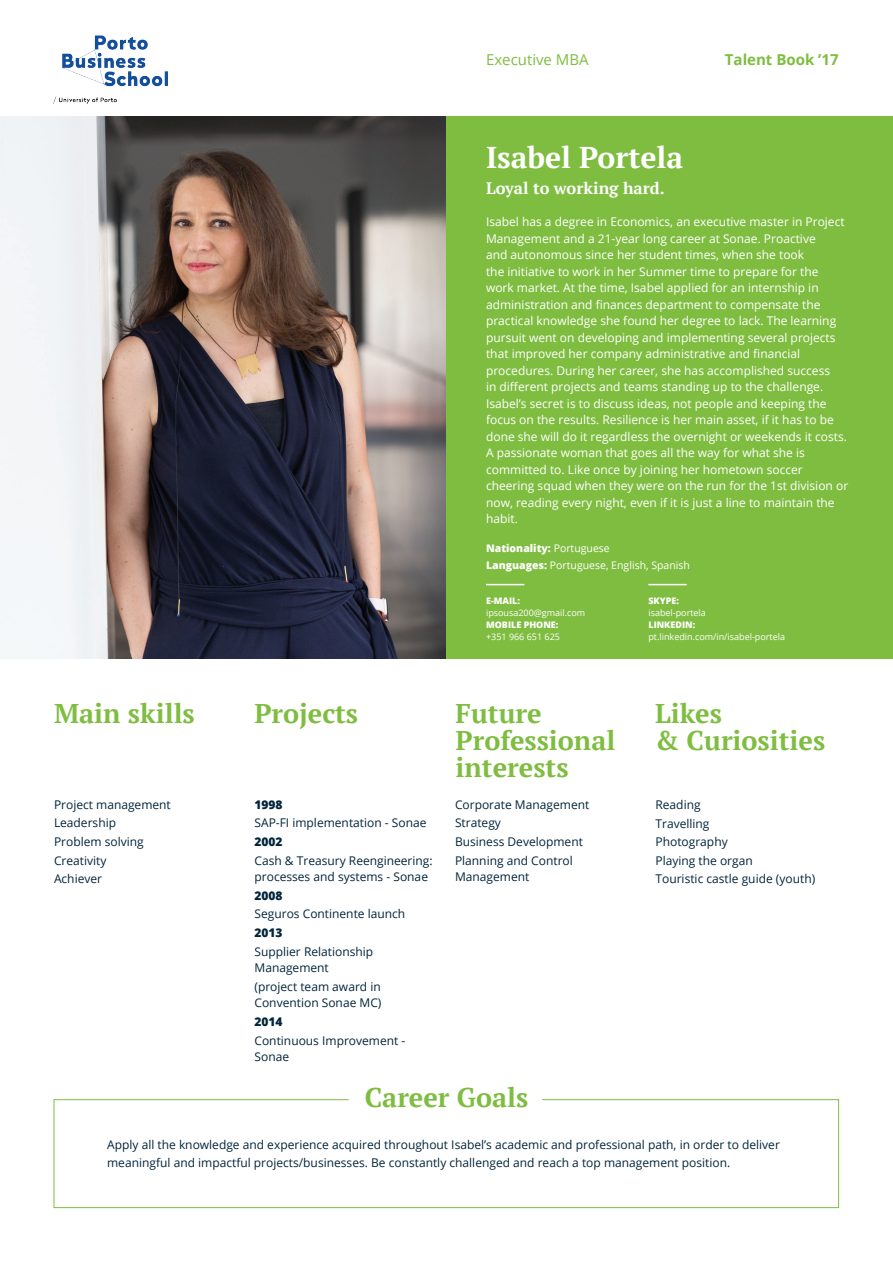
<style>
.page{position:relative;width:893px;height:1263px;background:#fff}
.page>*{position:absolute;margin:0;border:0;box-sizing:border-box;transform-origin:0 0}
.t1{font:700 30px "PT Serif";color:#fff}
.t2{font:700 27px/27px "PT Serif";color:#7fbd41}
.t3{font:700 16.5px "PT Serif";color:#fff}
.t4{font:700 15px "Open Sans";color:#7fbd41}
.t5{font:15px "Open Sans";color:#7fbd41}
.t6{font:12px/16.5px "Open Sans";color:#fff}
.t7{font:12px/18.6px "Open Sans";color:#03253c}
.t8{font:800 12px "Open Sans";color:#03253c}
.t9{font:10.5px/16.5px "Open Sans";color:#fff}
.t10{font:9px "Open Sans";color:#fff}
.t11{font:800 9px "Open Sans";color:#fff}
.s1{font-weight:800}
</style>
<div class="page">
<img style="left:0;top:117px;width:446px;height:542px">
<div style="left:446px;top:117px;width:447px;height:542px;background:#7fbd41"></div>
<hr style="left:486px;top:584px;width:38px;height:1px;background:#fff">
<hr style="left:648px;top:584px;width:39px;height:1px;background:#fff">
<svg style="left:53px;top:1099px;width:786px;height:109px"></svg>
<img style="left:53px;top:35px;width:115px;height:69px">
<p class="t5" style="left:486px;top:49px;width:104px">Executive MBA</p>
<p class="t4" style="left:725px;top:49px;width:115px">Talent Book ’17</p>
<h1 class="t1" style="left:486px;top:137px;width:199px">Isabel Portela</h1>
<h3 class="t3" style="left:486px;top:177px;width:180px">Loyal to working hard.</h3>
<p class="t6" style="left:486px;top:213px;width:364px">Isabel has a degree in Economics, an executive master in Project Management and a 21-year long career at Sonae. Proactive<br>and autonomous since her student times, when she took<br>the initiative to work in her Summer time to prepare for the work market. At the time, Isabel applied for an internship in administration and finances department to compensate the practical knowledge she found her degree to lack. The learning pursuit went on developing and implementing several projects that improved her company administrative and financial procedures. During her career, she has accomplished success<br>in different projects and teams standing up to the challenge.<br>Isabel’s secret is to discuss ideas, not people and keeping the focus on the results. Resilience is her main asset, if it has to be done she will do it regardless the overnight or weekends it costs.<br>A passionate woman that goes all the way for what she is committed to. Like once by joining her hometown soccer cheering squad when they were on the run for the 1st division or now, reading every night, even if it is just a line to maintain the habit.</p>
<p class="t9" style="left:486px;top:540px;width:205px"><span class="s1">Nationality:</span> Portuguese<br><span class="s1">Languages:</span> Portuguese, English, Spanish</p>
<p class="t11" style="left:486px;top:594px;width:36px">E-MAIL:</p>
<p class="t10" style="left:486px;top:606px;width:101px">ipsousa200@gmail.com</p>
<p class="t11" style="left:486px;top:618px;width:74px">MOBILE PHONE:</p>
<p class="t10" style="left:486px;top:630px;width:75px">+351 966 651 625</p>
<p class="t11" style="left:648px;top:594px;width:32px">SKYPE:</p>
<p class="t10" style="left:648px;top:606px;width:59px">isabel-portela</p>
<p class="t11" style="left:648px;top:618px;width:48px">LINKEDIN:</p>
<p class="t10" style="left:648px;top:630px;width:138px">pt.linkedin.com/in/isabel-portela</p>
<h2 class="t2" style="left:54px;top:699px;width:142px">Main skills</h2>
<h2 class="t2" style="left:254px;top:699px;width:105px">Projects</h2>
<p class="t7" style="left:54px;top:795px;width:118px">Project management<br>Leadership<br>Problem solving<br>Creativity<br>Achiever</p>
<p class="t8" style="left:254px;top:795px;width:30px">1998</p>
<p class="t7" style="left:254px;top:813px;width:174px">SAP-FI implementation - Sonae</p>
<p class="t8" style="left:254px;top:832px;width:30px">2002</p>
<p class="t7" style="left:254px;top:852px;width:180px;line-height:16.5px">Cash &amp; Treasury Reengineering: processes and systems - Sonae</p>
<p class="t8" style="left:254px;top:886px;width:30px">2008</p>
<p class="t7" style="left:254px;top:904px;width:152px">Seguros Continente launch</p>
<p class="t8" style="left:254px;top:923px;width:30px">2013</p>
<p class="t7" style="left:254px;top:943px;width:120px;line-height:16.5px">Supplier Relationship<br>Management</p>
<p class="t7" style="left:254px;top:978px;width:128px;line-height:16.5px">(project team award in<br>Convention Sonae MC)</p>
<p class="t8" style="left:254px;top:1012px;width:30px">2014</p>
<p class="t7" style="left:254px;top:1032px;width:152px;line-height:16.5px">Continuous Improvement -<br>Sonae</p>
<h2 class="t2" style="left:456px;top:699px;width:161px">Future<br>Professional interests</h2>
<p class="t7" style="left:455px;top:795px;width:136px">Corporate Management<br>Strategy<br>Business Development<br>Planning and Control</p>
<p class="t7" style="left:455px;top:867px;width:76px">Management</p>
<h2 class="t2" style="left:655px;top:699px;width:172px">Likes<br>&amp; Curiosities</h2>
<p class="t7" style="left:655px;top:795px;width:161px">Reading<br>Travelling<br>Photography<br>Playing the organ<br>Touristic castle guide (youth)</p>
<h2 class="t2" style="left:365px;top:1083px;width:165px">Career Goals</h2>
<p class="t7" style="left:107px;top:1135px;width:674px;line-height:18px">Apply all the knowledge and experience acquired throughout Isabel’s academic and professional path, in order to deliver meaningful and impactful projects/businesses. Be constantly challenged and reach a top management position.</p>
</div>
